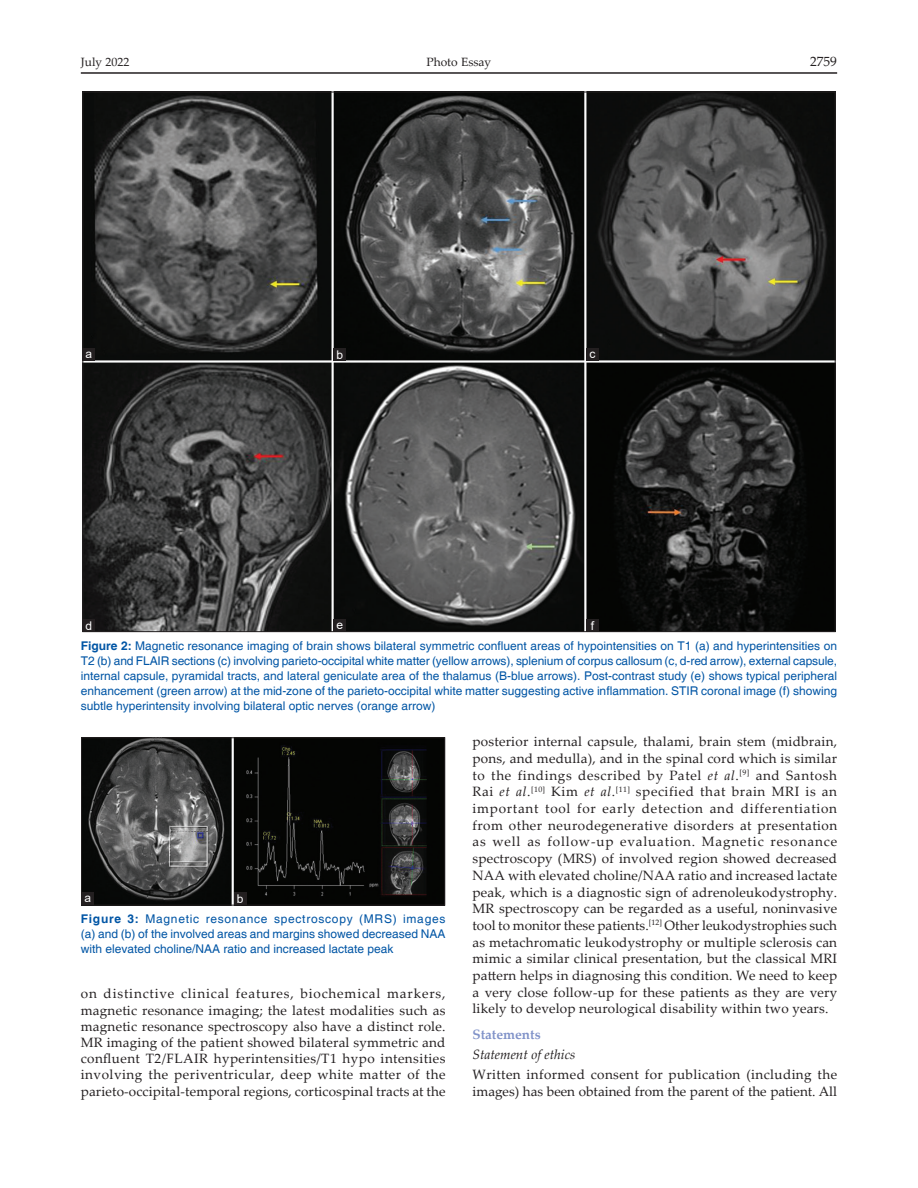
<style>
.page{position:relative;width:918px;height:1188px;background:#fff}
.page>*{position:absolute;margin:0;border:0;box-sizing:border-box;transform-origin:0 0}
.TX{font:13.5px/16.6px "Palatino Linotype";letter-spacing:.01em;color:#231f20;text-align:justify}
.TXFL{font:13.5px/16.6px "Palatino Linotype";letter-spacing:.03em;color:#231f20}
.t1{font:italic 13.5px "Palatino Linotype";color:#231f20}
.t2{font:700 13.5px "Palatino Linotype";color:#8193c9}
.FGC{font:12px/15px "Helvetica";color:#0155a5;text-align:justify}
.t3{font:12px "Palatino Linotype";color:#231f20}
.LABEL{font:12px "Arial";color:#fff}
.s1{font-weight:700}
.s2{font-style:italic}
</style>
<div class="page">
<hr style="left:81px;top:72px;width:756px;height:2px;background:#231f20">
<img style="left:85px;top:94px;width:748px;height:536px">
<div style="left:83px;top:619px;width:12px;height:13px;background:#231f20"></div>
<div style="left:586px;top:348px;width:13px;height:13px;background:#231f20"></div>
<div style="left:334px;top:348px;width:12px;height:13px;background:#231f20"></div>
<div style="left:586px;top:619px;width:13px;height:13px;background:#231f20"></div>
<div style="left:83px;top:348px;width:12px;height:13px;background:#231f20"></div>
<div style="left:334px;top:619px;width:12px;height:13px;background:#231f20"></div>
<img style="left:83px;top:740px;width:360px;height:163px">
<div style="left:81px;top:738px;width:364px;height:167px;border:1px solid #231f20"></div>
<div style="left:234px;top:893px;width:13px;height:12px;background:#231f20"></div>
<div style="left:81px;top:893px;width:13px;height:12px;background:#231f20"></div>
<p class="t3" style="left:81px;top:54px;width:50px">July 2022</p>
<p class="t3" style="left:426px;top:54px;width:66px">Photo Essay</p>
<p class="TX" style="left:810px;top:53px;width:28px">2759</p>
<p class="LABEL" style="left:86px;top:345px;width:8px">a</p>
<p class="LABEL" style="left:86px;top:617px;width:8px">d</p>
<p class="LABEL" style="left:337px;top:346px;width:8px">b</p>
<p class="LABEL" style="left:590px;top:345px;width:7px">c</p>
<p class="LABEL" style="left:337px;top:616px;width:8px">e</p>
<p class="LABEL" style="left:591px;top:617px;width:5px">f</p>
<p class="FGC" style="left:81px;top:638px;width:758px"><span class="s1">Figure 2:</span> Magnetic resonance imaging of brain shows bilateral symmetric confluent areas of hypointensities on T1 (a) and hyperintensities on T2 (b) and FLAIR sections (c) involving parieto‑occipital white matter (yellow arrows), splenium of corpus callosum (c, d‑red arrow), external capsule, internal capsule, pyramidal tracts, and lateral geniculate area of the thalamus (B‑blue arrows). Post‑contrast study (e) shows typical peripheral enhancement (green arrow) at the mid‑zone of the parieto‑occipital white matter suggesting active inflammation. STIR coronal image (f) showing subtle hyperintensity involving bilateral optic nerves (orange arrow)</p>
<p class="LABEL" style="left:84px;top:890px;width:8px">a</p>
<p class="LABEL" style="left:237px;top:891px;width:8px">b</p>
<p class="FGC" style="left:81px;top:912px;width:366px"><span class="s1">Figure 3:</span> Magnetic resonance spectroscopy (MRS) images (a) and (b) of the involved areas and margins showed decreased NAA with elevated choline/NAA ratio and increased lactate peak</p>
<p class="TX" style="left:81px;top:985px;width:366px;line-height:16.2px">on distinctive clinical features, biochemical markers, magnetic resonance imaging; the latest modalities such as magnetic resonance spectroscopy also have a distinct role.<br>MR imaging of the patient showed bilateral symmetric and confluent T2/FLAIR hyperintensities/T1 hypo intensities involving the periventricular, deep white matter of the parieto‑occipital‑temporal regions, corticospinal tracts at the</p>
<p class="TX" style="left:472px;top:733px;width:366px">posterior internal capsule, thalami, brain stem (midbrain, pons, and medulla), and in the spinal cord which is similar to the findings described by Patel <span class="s2">et al</span>.<sup>[9]</sup> and Santosh Rai <span class="s2">et al</span>.<sup>[10]</sup> Kim <span class="s2">et al</span>.<sup>[11]</sup> specified that brain MRI is an important tool for early detection and differentiation from other neurodegenerative disorders at presentation as well as follow‑up evaluation. Magnetic resonance spectroscopy (MRS) of involved region showed decreased NAA with elevated choline/NAA ratio and increased lactate peak, which is a diagnostic sign of adrenoleukodystrophy.<br>MR spectroscopy can be regarded as a useful, noninvasive tool to monitor these patients.<sup>[12]</sup> Other leukodystrophies such as metachromatic leukodystrophy or multiple sclerosis can mimic a similar clinical presentation, but the classical MRI pattern helps in diagnosing this condition. We need to keep a very close follow‑up for these patients as they are very likely to develop neurological disability within two years.</p>
<h2 class="t2" style="left:472px;top:1025px;width:70px">Statements</h2>
<h3 class="t1" style="left:472px;top:1045px;width:104px">Statement of ethics</h3>
<p class="TXFL" style="left:472px;top:1065px;width:366px">Written informed consent for publication (including the images) has been obtained from the parent of the patient. All</p>
</div>
